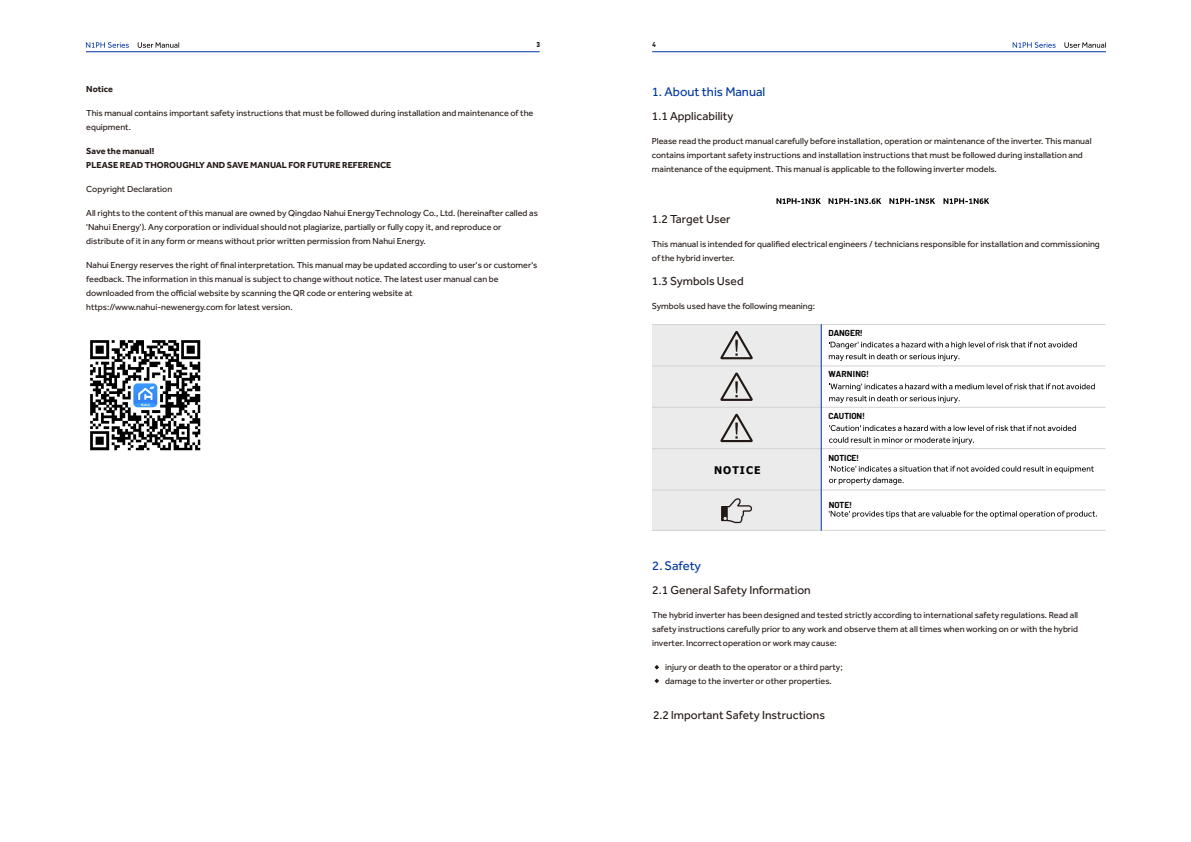
<style>
.page{position:relative;width:1191px;height:842px;background:#fff}
.page>*{position:absolute;margin:0;border:0;box-sizing:border-box;transform-origin:0 0}
.t1{font:13px "Effra";color:#0036a0}
.t2{font:12px "Effra";color:#231815}
.t3{font:700 10.5px "Tahoma";letter-spacing:.095em;color:#000}
.t4{font:9px/14px "Effra";color:#231815}
.t5{font:700 9px/14px "Effra";color:#231815}
.t6{font:700 8.5px "Barlow";color:#040000}
.t7{font:700 8.5px "Barlow";letter-spacing:.02em;color:#040000}
.t8{font:500 8px "Teko";color:#040000}
</style>
<div class="page">
<div style="left:652px;top:324px;width:169px;height:206px;background:#ebebeb"></div>
<hr style="left:652px;top:324px;width:453px;height:1px;background:#d3d3d4">
<hr style="left:652px;top:366px;width:453px;height:1px;background:#d3d3d4">
<hr style="left:652px;top:407px;width:453px;height:1px;background:#d3d3d4">
<hr style="left:652px;top:448px;width:453px;height:1px;background:#d3d3d4">
<hr style="left:652px;top:490px;width:453px;height:1px;background:#d3d3d4">
<hr style="left:652px;top:530px;width:453px;height:1px;background:#d3d3d4">
<hr style="left:821px;top:325px;width:1px;height:205px;background:#0036a0">
<svg style="left:720px;top:331px;width:33px;height:28px"></svg>
<svg style="left:720px;top:372px;width:33px;height:29px"></svg>
<svg style="left:720px;top:413px;width:33px;height:29px"></svg>
<svg style="left:776px;top:198px;width:45px;height:6px"></svg>
<svg style="left:828px;top:198px;width:53px;height:6px"></svg>
<svg style="left:889px;top:198px;width:100px;height:6px"></svg>
<svg style="left:721px;top:498px;width:31px;height:25px"></svg>
<svg style="left:828px;top:341px;width:248px;height:20px"></svg>
<svg style="left:829px;top:383px;width:265px;height:20px"></svg>
<svg style="left:829px;top:425px;width:247px;height:6px"></svg>
<svg style="left:829px;top:437px;width:145px;height:7px"></svg>
<svg style="left:829px;top:466px;width:265px;height:19px"></svg>
<svg style="left:828px;top:511px;width:269px;height:7px"></svg>
<svg style="left:654px;top:665px;width:5px;height:5px"></svg>
<svg style="left:654px;top:678px;width:5px;height:5px"></svg>
<hr style="left:86px;top:52px;width:453px;height:1px;background:#0036a0">
<svg style="left:86px;top:42px;width:43px;height:6px"></svg>
<svg style="left:138px;top:42px;width:41px;height:6px"></svg>
<hr style="left:652px;top:52px;width:454px;height:1px;background:#0036a0">
<svg style="left:1012px;top:42px;width:43px;height:6px"></svg>
<svg style="left:1064px;top:42px;width:42px;height:6px"></svg>
<img style="left:90px;top:340px;width:111px;height:111px">
<p class="t8" style="left:537px;top:40px;width:5px">3</p>
<p class="t8" style="left:652px;top:40px;width:5px">4</p>
<p class="t5" style="left:86px;top:82px;width:28px">Notice</p>
<p class="t4" style="left:86px;top:106px;width:448px">This manual contains important safety instructions that must be followed during installation and maintenance of the equipment.</p>
<p class="t5" style="left:86px;top:144px;width:307px">Save the manual!<br>PLEASE READ THOROUGHLY AND SAVE MANUAL FOR FUTURE REFERENCE</p>
<p class="t4" style="left:86px;top:182px;width:87px">Copyright Declaration</p>
<p class="t4" style="left:86px;top:206px;width:453px">All rights to the content of this manual are owned by Qingdao Nahui EnergyTechnology Co., Ltd. (hereinafter called as 'Nahui Energy'). Any corporation or individual should not plagiarize, partially or fully copy it, and reproduce or distribute of it in any form or means without prior written permission from Nahui Energy.</p>
<p class="t4" style="left:86px;top:258px;width:452px">Nahui Energy reserves the right of final interpretation. This manual may be updated according to user's or customer's feedback. The information in this manual is subject to change without notice. The latest user manual can be downloaded from the official website by scanning the QR code or entering website at https://www.nahui-newenergy.com for latest version.</p>
<h1 class="t1" style="left:652px;top:84px;width:115px">1. About this Manual</h1>
<h2 class="t2" style="left:652px;top:109px;width:83px">1.1 Applicability</h2>
<p class="t4" style="left:652px;top:134px;width:441px">Please read the product manual carefully before installation, operation or maintenance of the inverter. This manual contains important safety instructions and installation instructions that must be followed during installation and maintenance of the equipment. This manual is applicable to the following inverter models.</p>
<h2 class="t2" style="left:652px;top:212px;width:80px">1.2 Target User</h2>
<p class="t4" style="left:652px;top:237px;width:449px">This manual is intended for qualified electrical engineers / technicians responsible for installation and commissioning of the hybrid inverter.</p>
<h2 class="t2" style="left:652px;top:274px;width:93px">1.3 Symbols Used</h2>
<p class="t4" style="left:652px;top:299px;width:165px">Symbols used have the following meaning:</p>
<p class="t3" style="left:714px;top:463px;width:48px">NOTICE</p>
<p class="t6" style="left:828px;top:326px;width:35px">DANGER!</p>
<p class="t7" style="left:828px;top:368px;width:42px">WARNING!</p>
<p class="t6" style="left:828px;top:410px;width:38px">CAUTION!</p>
<p class="t6" style="left:828px;top:451px;width:32px">NOTICE!</p>
<p class="t6" style="left:828px;top:498px;width:24px">NOTE!</p>
<h1 class="t1" style="left:652px;top:558px;width:50px">2. Safety</h1>
<h2 class="t2" style="left:652px;top:583px;width:160px">2.1 General Safety Information</h2>
<p class="t4" style="left:652px;top:607px;width:427px;text-align:justify">The hybrid inverter has been designed and tested strictly according to international safety regulations. Read all safety instructions carefully prior to any work and observe them at all times when working on or with the hybrid inverter. Incorrect operation or work may cause:</p>
<p class="t4" style="left:665px;top:659px;width:179px">injury or death to the operator or a third party; damage to the inverter or other properties.</p>
<h2 class="t2" style="left:653px;top:708px;width:173px">2.2 lmportant Safety Instructions</h2>
</div>
